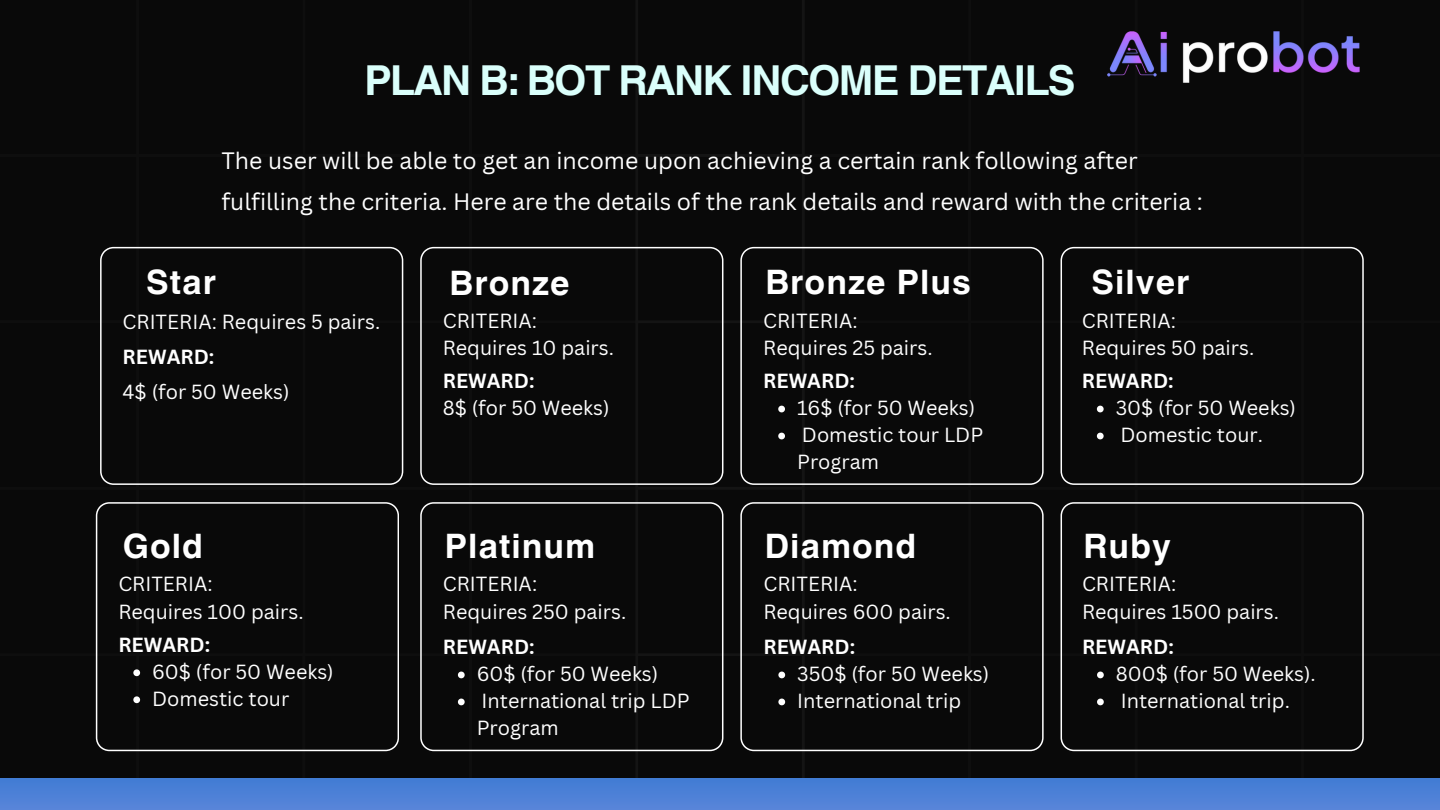
<style>
.page{position:relative;width:1440px;height:810px;background:#fff}
.page>*{position:absolute;margin:0;border:0;box-sizing:border-box;transform-origin:0 0}
.t1{font:700 41.3px "Helvetica World";letter-spacing:-.035em;color:#dafffb}
.t2{font:700 33.7px "Helvetica World";letter-spacing:.03em;color:#fff}
.t3{font:23.1px/41.2px "Canva Sans";color:#fff}
.t4{font:19.9px/27px "Canva Sans";color:#fff}
.t5{font:700 19.9px "Canva Sans";color:#fff}
</style>
<div class="page">
<div style="left:0;top:0;width:635px;height:778px;background:#090909"></div>
<div style="left:635px;top:0;width:805px;height:778px;background:#090909"></div>
<div style="left:0;top:778px;width:1440px;height:32px;background:#4c80d6"></div>
<div style="left:740px;top:247px;width:303px;height:238px;background:#090909"></div>
<div style="left:740px;top:502px;width:303px;height:249px;background:#090909"></div>
<div style="left:1061px;top:247px;width:303px;height:238px;background:#090909"></div>
<div style="left:1061px;top:502px;width:303px;height:249px;background:#090909"></div>
<div style="left:100px;top:247px;width:303px;height:238px;background:#090909"></div>
<div style="left:96px;top:502px;width:303px;height:249px;background:#090909"></div>
<div style="left:420px;top:247px;width:303px;height:238px;background:#090909"></div>
<div style="left:420px;top:502px;width:303px;height:249px;background:#090909"></div>
<svg style="left:778px;top:672px;width:7px;height:6px"></svg>
<svg style="left:778px;top:699px;width:7px;height:6px"></svg>
<svg style="left:133px;top:669px;width:7px;height:7px"></svg>
<svg style="left:133px;top:696px;width:7px;height:7px"></svg>
<svg style="left:458px;top:672px;width:7px;height:6px"></svg>
<svg style="left:458px;top:699px;width:7px;height:6px"></svg>
<svg style="left:778px;top:406px;width:7px;height:6px"></svg>
<svg style="left:778px;top:433px;width:7px;height:6px"></svg>
<svg style="left:1097px;top:672px;width:7px;height:6px"></svg>
<svg style="left:1097px;top:699px;width:7px;height:6px"></svg>
<svg style="left:1097px;top:406px;width:7px;height:6px"></svg>
<svg style="left:1097px;top:433px;width:7px;height:6px"></svg>
<img style="left:1108px;top:31px;width:251px;height:52px">
<p class="t1" style="left:364px;top:47px;width:713px">PLAN B: BOT RANK INCOME DETAILS</p>
<p class="t3" style="left:221px;top:140px;width:983px">The user will be able to get an income upon achieving a certain rank following after fulfilling the criteria. Here are the details of the rank details and reward with the criteria :</p>
<p class="t2" style="left:146px;top:254px;width:71px">Star</p>
<h4 class="t2" style="left:450px;top:255px;width:122px">Bronze</h4>
<p class="t4" style="left:123px;top:308px;width:259px">CRITERIA: Requires 5 pairs.</p>
<p class="t4" style="left:443px;top:306px;width:96px">CRITERIA:</p>
<h3 class="t4" style="left:443px;top:334px;width:173px">Requires 10 pairs.</h3>
<h4 class="t5" style="left:123px;top:342px;width:93px">REWARD:</h4>
<p class="t4" style="left:123px;top:378px;width:168px">4$ (for 50 Weeks)</p>
<p class="t5" style="left:443px;top:367px;width:93px">REWARD:</p>
<p class="t4" style="left:443px;top:394px;width:168px">8$ (for 50 Weeks)</p>
<p class="t2" style="left:123px;top:518px;width:82px">Gold</p>
<p class="t4" style="left:118px;top:570px;width:96px">CRITERIA:</p>
<p class="t4" style="left:118px;top:598px;width:187px">Requires 100 pairs.</p>
<p class="t5" style="left:118px;top:631px;width:93px">REWARD:</p>
<p class="t4" style="left:152px;top:658px;width:183px">60$ (for 50 Weeks)</p>
<p class="t4" style="left:152px;top:685px;width:139px">Domestic tour</p>
<p class="t2" style="left:445px;top:518px;width:152px">Platinum</p>
<p class="t4" style="left:443px;top:570px;width:96px">CRITERIA:</p>
<p class="t4" style="left:443px;top:598px;width:185px">Requires 250 pairs.</p>
<p class="t5" style="left:443px;top:633px;width:93px">REWARD:</p>
<p class="t4" style="left:477px;top:660px;width:183px">60$ (for 50 Weeks)</p>
<h4 class="t4" style="left:477px;top:687px;width:214px">International trip LDP<br>Program</h4>
<p class="t2" style="left:765px;top:254px;width:207px">Bronze Plus</p>
<p class="t4" style="left:763px;top:306px;width:96px">CRITERIA:</p>
<p class="t4" style="left:763px;top:334px;width:171px">Requires 25 pairs.</p>
<p class="t5" style="left:763px;top:367px;width:93px">REWARD:</p>
<p class="t4" style="left:797px;top:394px;width:180px">16$ (for 50 Weeks)</p>
<p class="t4" style="left:797px;top:421px;width:188px">Domestic tour LDP<br>Program</p>
<p class="t2" style="left:765px;top:518px;width:153px">Diamond</p>
<p class="t4" style="left:763px;top:570px;width:96px">CRITERIA:</p>
<p class="t4" style="left:763px;top:598px;width:189px">Requires 600 pairs.</p>
<p class="t5" style="left:763px;top:633px;width:93px">REWARD:</p>
<p class="t4" style="left:797px;top:660px;width:194px">350$ (for 50 Weeks)</p>
<h4 class="t4" style="left:797px;top:687px;width:165px">International trip</h4>
<p class="t2" style="left:1091px;top:254px;width:99px">Silver</p>
<p class="t4" style="left:1082px;top:306px;width:96px">CRITERIA:</p>
<p class="t4" style="left:1082px;top:334px;width:174px">Requires 50 pairs.</p>
<p class="t5" style="left:1082px;top:367px;width:93px">REWARD:</p>
<p class="t4" style="left:1116px;top:394px;width:182px">30$ (for 50 Weeks)</p>
<p class="t4" style="left:1121px;top:421px;width:144px">Domestic tour.</p>
<p class="t2" style="left:1083px;top:518px;width:89px">Ruby</p>
<p class="t4" style="left:1082px;top:570px;width:96px">CRITERIA:</p>
<p class="t4" style="left:1082px;top:598px;width:199px">Requires 1500 pairs.</p>
<p class="t5" style="left:1082px;top:633px;width:93px">REWARD:</p>
<p class="t4" style="left:1116px;top:660px;width:202px">800$ (for 50 Weeks).</p>
<h4 class="t4" style="left:1121px;top:687px;width:171px">International trip.</h4>
</div>
